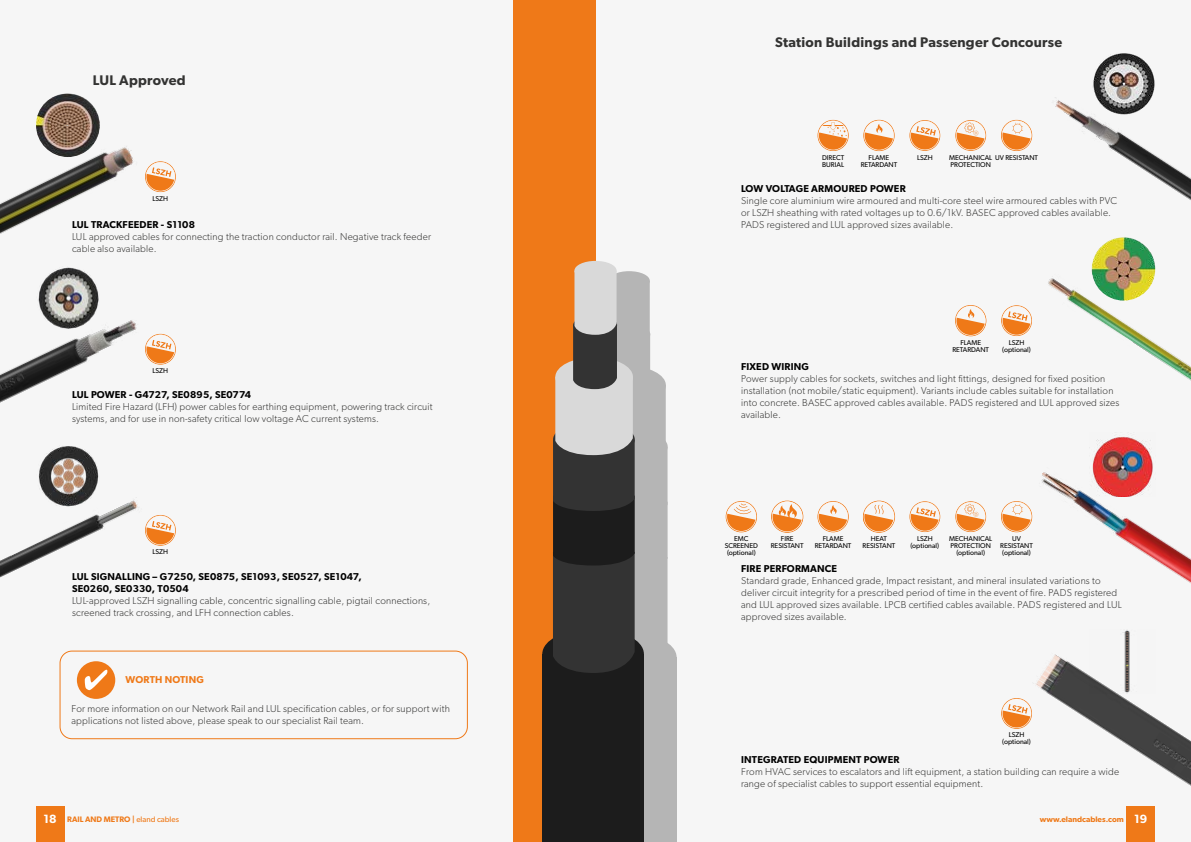
<style>
.page{position:relative;width:1191px;height:842px;background:#f6f6f6}
.page>*{position:absolute;margin:0;border:0;box-sizing:border-box;transform-origin:0 0}
.t1{font:600 14px "Gibson";letter-spacing:.02em;color:#333332}
.t2{font:300 10px/12px "Gibson";letter-spacing:.02em;color:#333332}
.t3{font:600 10px/12px "Gibson";letter-spacing:.02em;color:#000}
.t4{font:600 10px "Gibson";letter-spacing:.02em;color:#ef7918}
.t5{font:600 8px "Gibson";color:#ef7918}
.t6{font:7px/7px "Gibson";color:#000;text-align:center}
.s1{font-size:12px;color:#fff}
.s2{font-weight:400}
</style>
<div class="page">
<img style="left:0;top:137px;width:133px;height:97px">
<img style="left:0;top:500px;width:139px;height:78px">
<img style="left:0;top:320px;width:137px;height:83px">
<div style="left:60px;top:651px;width:408px;height:88px;border:1px solid #ef7918;border-radius:12px"></div>
<div style="left:77px;top:661px;width:38px;height:38px;background:#ef7918;border-radius:50%"></div>
<svg style="left:85px;top:670px;width:22px;height:20px"></svg>
<img style="left:36px;top:93px;width:64px;height:64px;border-radius:32px">
<svg style="left:145px;top:161px;width:31px;height:32px"></svg>
<img style="left:36px;top:266px;width:64px;height:64px;border-radius:32px">
<svg style="left:145px;top:334px;width:31px;height:31px"></svg>
<img style="left:36px;top:444px;width:64px;height:64px;border-radius:32px">
<svg style="left:145px;top:515px;width:31px;height:31px"></svg>
<img style="left:1032px;top:472px;width:159px;height:111px">
<img style="left:1036px;top:654px;width:155px;height:132px">
<img style="left:1048px;top:266px;width:143px;height:115px">
<img style="left:1091px;top:51px;width:64px;height:64px;border-radius:32px">
<svg style="left:817px;top:120px;width:31px;height:31px"></svg>
<svg style="left:863px;top:120px;width:31px;height:32px"></svg>
<svg style="left:909px;top:120px;width:31px;height:31px"></svg>
<svg style="left:955px;top:120px;width:31px;height:31px"></svg>
<svg style="left:1001px;top:120px;width:31px;height:31px"></svg>
<img style="left:1091px;top:237px;width:64px;height:64px;border-radius:32px">
<svg style="left:955px;top:305px;width:31px;height:32px"></svg>
<svg style="left:1001px;top:305px;width:31px;height:31px"></svg>
<img style="left:1089px;top:437px;width:66px;height:59px">
<svg style="left:725px;top:501px;width:32px;height:32px"></svg>
<svg style="left:771px;top:501px;width:32px;height:32px"></svg>
<svg style="left:817px;top:501px;width:31px;height:32px"></svg>
<svg style="left:863px;top:501px;width:32px;height:32px"></svg>
<svg style="left:909px;top:501px;width:31px;height:32px"></svg>
<svg style="left:955px;top:501px;width:31px;height:32px"></svg>
<svg style="left:1001px;top:501px;width:31px;height:32px"></svg>
<img style="left:1089px;top:630px;width:66px;height:63px">
<svg style="left:1001px;top:698px;width:31px;height:31px"></svg>
<img style="left:1055px;top:84px;width:136px;height:116px">
<div style="left:513px;top:0;width:82px;height:842px;background:#ef7918"></div>
<div style="left:577px;top:657px;width:99px;height:185px;background:#b5b5b5"></div>
<div style="left:577px;top:632px;width:99px;height:50px;background:#b5b5b5;border-radius:50%"></div>
<div style="left:542px;top:654px;width:102px;height:188px;background:#1c1c1c"></div>
<div style="left:542px;top:628px;width:102px;height:52px;background:#1c1c1c;border-radius:50%"></div>
<svg style="left:553px;top:271px;width:114px;height:402px;background:#827d78"></svg>
<div style="left:574px;top:261px;width:42px;height:20px;background:#d9d9d9;border-radius:50%"></div>
<div style="left:36px;top:806px;width:28px;height:36px;background:#ef7918"></div>
<div style="left:1126px;top:806px;width:29px;height:36px;background:#ef7918"></div>
<h1 class="t1" style="left:93px;top:71px;width:95px">LUL Approved</h1>
<p class="t6" style="left:153px;top:195px;width:17px">LSZH</p>
<p class="t3" style="left:72px;top:218px;width:124px">LUL TRACKFEEDER - S1108</p>
<p class="t2" style="left:72px;top:231px;width:360px">LUL approved cables for connecting the traction conductor rail. Negative track feeder cable also available.</p>
<p class="t6" style="left:153px;top:367px;width:17px">LSZH</p>
<p class="t3" style="left:72px;top:388px;width:181px">LUL POWER - G4727, SE0895, SE0774</p>
<p class="t2" style="left:72px;top:401px;width:362px">Limited Fire Hazard (LFH) power cables for earthing equipment, powering track circuit systems, and for use in non-safety critical low voltage AC current systems.</p>
<p class="t6" style="left:153px;top:548px;width:17px">LSZH</p>
<p class="t3" style="left:72px;top:571px;width:291px">LUL SIGNALLING – G7250, SE0875, SE1093, SE0527, SE1047,<br>SE0260, SE0330, T0504</p>
<p class="t2" style="left:72px;top:595px;width:360px">LUL-approved LSZH signalling cable, concentric signalling cable, pigtail connections, screened track crossing, and LFH connection cables.</p>
<p class="t4" style="left:126px;top:674px;width:80px">WORTH NOTING</p>
<p class="t2" style="left:71px;top:702px;width:380px">For more information on our Network Rail and LUL specification cables, or for support with applications not listed above, please speak to our specialist Rail team.</p>
<h1 class="t1" style="left:775px;top:34px;width:288px">Station Buildings and Passenger Concourse</h1>
<p class="t6" style="left:822px;top:153px;width:24px;text-align:left">DIRECT<br>BURIAL</p>
<p class="t6" style="left:860px;top:153px;width:38px">FLAME<br>RETARDANT</p>
<p class="t6" style="left:917px;top:153px;width:17px">LSZH</p>
<p class="t6" style="left:949px;top:153px;width:90px;text-align:left">MECHANICAL UV RESISTANT<br>PROTECTION</p>
<p class="t3" style="left:741px;top:182px;width:166px">LOW VOLTAGE ARMOURED POWER</p>
<p class="t2" style="left:741px;top:194px;width:377px">Single core aluminium wire armoured and multi-core steel wire armoured cables with PVC or LSZH sheathing with rated voltages up to 0.6/1kV. BASEC approved cables available.<br>PADS registered and LUL approved sizes available.</p>
<p class="t6" style="left:952px;top:339px;width:38px">FLAME<br>RETARDANT</p>
<p class="t6" style="left:1002px;top:339px;width:30px">LSZH (optional)</p>
<p class="t3" style="left:741px;top:361px;width:69px">FIXED WIRING</p>
<p class="t2" style="left:741px;top:373px;width:380px">Power supply cables for sockets, switches and light fittings, designed for fixed position installation (not mobile/static equipment). Variants include cables suitable for installation into concrete. BASEC approved cables available. PADS registered and LUL approved sizes available.</p>
<p class="t6" style="left:724px;top:535px;width:35px">EMC<br>SCREENED (optional)</p>
<p class="t6" style="left:771px;top:535px;width:34px">FIRE<br>RESISTANT</p>
<p class="t6" style="left:815px;top:535px;width:38px">FLAME<br>RETARDANT</p>
<p class="t6" style="left:862px;top:535px;width:34px">HEAT<br>RESISTANT</p>
<p class="t6" style="left:910px;top:535px;width:30px">LSZH (optional)</p>
<p class="t6" style="left:949px;top:535px;width:45px">MECHANICAL<br>PROTECTION (optional)</p>
<p class="t6" style="left:1000px;top:535px;width:34px">UV<br>RESISTANT (optional)</p>
<p class="t3" style="left:741px;top:563px;width:98px">FIRE PERFORMANCE</p>
<p class="t2" style="left:741px;top:575px;width:382px">Standard grade, Enhanced grade, Impact resistant, and mineral insulated variations to deliver circuit integrity for a prescribed period of time in the event of fire. PADS registered and LUL approved sizes available. LPCB certified cables available. PADS registered and LUL approved sizes available.</p>
<p class="t6" style="left:1002px;top:731px;width:30px">LSZH (optional)</p>
<p class="t3" style="left:741px;top:753px;width:160px">INTEGRATED EQUIPMENT POWER</p>
<p class="t2" style="left:741px;top:766px;width:380px">From HVAC services to escalators and lift equipment, a station building can require a wide range of specialist cables to support essential equipment.</p>
<p class="t5" style="left:44px;top:814px;width:137px"><span class="s1">18</span> RAIL AND METRO | <span class="s2">eland cables</span></p>
<p class="t5" style="left:1039px;top:815px;width:109px">www.elandcables.com <span class="s1">19</span></p>
</div>
